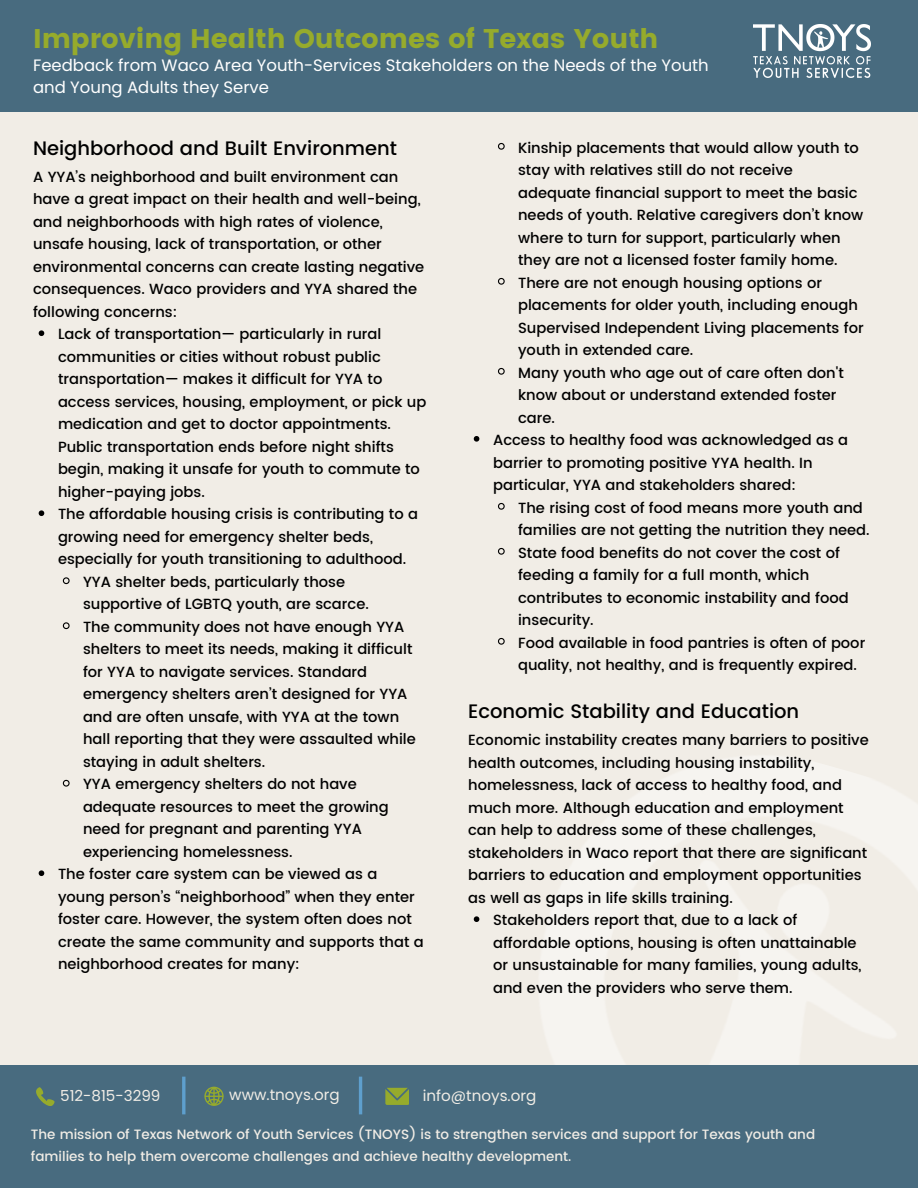
<style>
.page{position:relative;width:918px;height:1188px;background:#f1ede6}
.page>*{position:absolute;margin:0;border:0;box-sizing:border-box;transform-origin:0 0}
.t1{font:27px "Poppins";color:#96ab2c}
.t2{font:500 19.5px "Poppins";color:#000}
.t3{font:16.5px/22.5px "Poppins";color:#fff}
.t4{font:15.15px "Poppins";color:#f1ede6}
.t5{font:500 14.7px/22.5px "Poppins";color:#000}
.t6{font:500 13.5px/21.3px "Poppins";color:#f1ede6}
</style>
<div class="page">
<div style="left:0;top:1065px;width:918px;height:123px;background:#486b7f"></div>
<div style="left:0;top:0;width:918px;height:111px;background:#486b7f"></div>
<svg style="left:204px;top:1087px;width:20px;height:19px"></svg>
<svg style="left:36px;top:1087px;width:18px;height:18px"></svg>
<svg style="left:385px;top:1088px;width:24px;height:17px"></svg>
<hr style="left:182px;top:1077px;width:3px;height:37px;background:#5e9fcd">
<hr style="left:359px;top:1077px;width:3px;height:37px;background:#5e9fcd">
<img style="left:754px;top:24px;width:117px;height:53px">
<svg style="left:39px;top:330px;width:5px;height:6px"></svg>
<svg style="left:39px;top:510px;width:5px;height:6px"></svg>
<svg style="left:62px;top:577px;width:8px;height:8px"></svg>
<svg style="left:62px;top:622px;width:8px;height:8px"></svg>
<svg style="left:62px;top:779px;width:8px;height:8px"></svg>
<svg style="left:39px;top:870px;width:5px;height:6px"></svg>
<svg style="left:498px;top:142px;width:7px;height:8px"></svg>
<svg style="left:498px;top:277px;width:7px;height:8px"></svg>
<svg style="left:498px;top:367px;width:7px;height:8px"></svg>
<svg style="left:474px;top:436px;width:5px;height:6px"></svg>
<svg style="left:498px;top:502px;width:7px;height:8px"></svg>
<svg style="left:498px;top:547px;width:7px;height:8px"></svg>
<svg style="left:498px;top:637px;width:7px;height:8px"></svg>
<svg style="left:474px;top:916px;width:5px;height:6px"></svg>
<h2 class="t1" style="left:33px;top:23px;width:627px">Improving Health Outcomes of Texas Youth</h2>
<p class="t3" style="left:33px;top:54px;width:677px">Feedback from Waco Area Youth-Services Stakeholders on the Needs of the Youth and Young Adults they Serve</p>
<p class="t2" style="left:33px;top:137px;width:366px">Neighborhood and Built Environment</p>
<p class="t5" style="left:33px;top:166px;width:393px">A YYA’s neighborhood and built environment can have a great impact on their health and well-being, and neighborhoods with high rates of violence, unsafe housing, lack of transportation, or other environmental concerns can create lasting negative consequences. Waco providers and YYA shared the following concerns:</p>
<h2 class="t5" style="left:58px;top:323px;width:370px">Lack of transportation— particularly in rural communities or cities without robust public transportation— makes it difficult for YYA to access services, housing, employment, or pick up medication and get to doctor appointments.<br>Public transportation ends before night shifts begin, making it unsafe for youth to commute to higher-paying jobs.</h2>
<h3 class="t5" style="left:58px;top:503px;width:362px">The affordable housing crisis is contributing to a growing need for emergency shelter beds, especially for youth transitioning to adulthood.</h3>
<p class="t5" style="left:83px;top:571px;width:287px">YYA shelter beds, particularly those supportive of LGBTQ youth, are scarce.</p>
<p class="t5" style="left:83px;top:616px;width:334px">The community does not have enough YYA shelters to meet its needs, making it difficult for YYA to navigate services. Standard emergency shelters aren’t designed for YYA and are often unsafe, with YYA at the town hall reporting that they were assaulted while staying in adult shelters.</p>
<p class="t5" style="left:83px;top:773px;width:307px">YYA emergency shelters do not have adequate resources to meet the growing need for pregnant and parenting YYA experiencing homelessness.</p>
<p class="t5" style="left:58px;top:863px;width:367px">The foster care system can be viewed as a young person’s “neighborhood” when they enter foster care. However, the system often does not create the same community and supports that a neighborhood creates for many:</p>
<p class="t5" style="left:518px;top:136px;width:347px">Kinship placements that would allow youth to stay with relatives still do not receive adequate financial support to meet the basic needs of youth. Relative caregivers don’t know where to turn for support, particularly when they are not a licensed foster family home.</p>
<p class="t5" style="left:518px;top:271px;width:347px">There are not enough housing options or placements for older youth, including enough Supervised Independent Living placements for youth in extended care.</p>
<p class="t5" style="left:518px;top:361px;width:327px">Many youth who age out of care often don't know about or understand extended foster care.</p>
<p class="t5" style="left:493px;top:429px;width:357px">Access to healthy food was acknowledged as a barrier to promoting positive YYA health. In particular, YYA and stakeholders shared:</p>
<p class="t5" style="left:518px;top:496px;width:353px">The rising cost of food means more youth and families are not getting the nutrition they need.</p>
<p class="t5" style="left:518px;top:541px;width:332px">State food benefits do not cover the cost of feeding a family for a full month, which contributes to economic instability and food insecurity.</p>
<p class="t5" style="left:518px;top:631px;width:349px">Food available in food pantries is often of poor quality, not healthy, and is frequently expired.</p>
<p class="t2" style="left:468px;top:700px;width:333px">Economic Stability and Education</p>
<p class="t5" style="left:468px;top:729px;width:402px">Economic instability creates many barriers to positive health outcomes, including housing instability, homelessness, lack of access to healthy food, and much more. Although education and employment can help to address some of these challenges, stakeholders in Waco report that there are significant barriers to education and employment opportunities as well as gaps in life skills training.</p>
<h3 class="t5" style="left:493px;top:909px;width:370px">Stakeholders report that, due to a lack of affordable options, housing is often unattainable or unsustainable for many families, young adults, and even the providers who serve them.</h3>
<p class="t4" style="left:60px;top:1085px;width:102px">512-815-3299</p>
<p class="t4" style="left:229px;top:1084px;width:112px">www.tnoys.org</p>
<p class="t4" style="left:423px;top:1085px;width:115px">info@tnoys.org</p>
<p class="t6" style="left:31px;top:1124px;width:786px">The mission of Texas Network of Youth Services (TNOYS) is to strengthen services and support for Texas youth and families to help them overcome challenges and achieve healthy development.</p>
</div>
